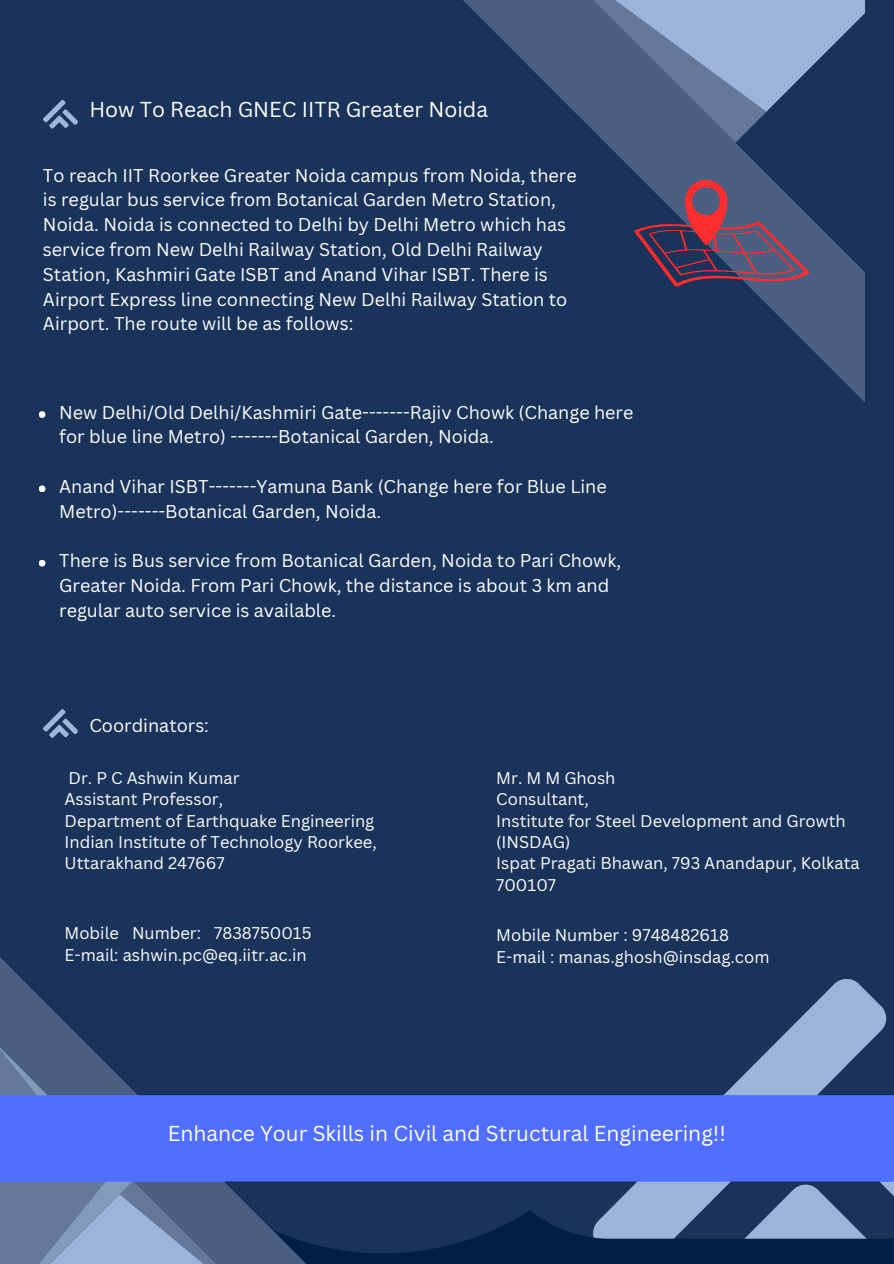
<style>
.page{position:relative;width:894px;height:1264px;background:#fff}
.page>*{position:absolute;margin:0;border:0;box-sizing:border-box;transform-origin:0 0}
.t1{font:21px "Canva Sans";color:#fff}
.t2{font:18px/24.8px "Canva Sans";color:#fff}
.t3{font:16.5px/21.3px "Canva Sans";color:#fff}
</style>
<div class="page">
<div style="left:0;top:0;width:893px;height:1263px;background:#1a335a"></div>
<svg style="left:39px;top:411px;width:6px;height:7px"></svg>
<svg style="left:39px;top:485px;width:6px;height:7px"></svg>
<svg style="left:39px;top:560px;width:6px;height:6px"></svg>
<svg style="left:43px;top:100px;width:35px;height:29px"></svg>
<svg style="left:43px;top:709px;width:35px;height:29px"></svg>
<img style="left:0;top:957px;width:893px;height:306px">
<img style="left:463px;top:0;width:403px;height:403px">
<p class="t1" style="left:89px;top:95px;width:400px">How To Reach GNEC IITR Greater Noida</p>
<p class="t2" style="left:43px;top:162px;width:535px">To reach IIT Roorkee Greater Noida campus from Noida, there is regular bus service from Botanical Garden Metro Station, Noida. Noida is connected to Delhi by Delhi Metro which has service from New Delhi Railway Station, Old Delhi Railway Station, Kashmiri Gate ISBT and Anand Vihar ISBT. There is Airport Express line connecting New Delhi Railway Station to Airport. The route will be as follows:</p>
<p class="t2" style="left:59px;top:399px;width:575px">New Delhi/Old Delhi/Kashmiri Gate-------Rajiv Chowk (Change here for blue line Metro) -------Botanical Garden, Noida.</p>
<p class="t2" style="left:59px;top:473px;width:549px">Anand Vihar ISBT-------Yamuna Bank (Change here for Blue Line<br>Metro)-------Botanical Garden, Noida.</p>
<p class="t2" style="left:59px;top:548px;width:563px">There is Bus service from Botanical Garden, Noida to Pari Chowk,<br>Greater Noida. From Pari Chowk, the distance is about 3 km and regular auto service is available.</p>
<p class="t2" style="left:89px;top:713px;width:121px">Coordinators:</p>
<p class="t3" style="left:64px;top:766px;width:313px">Dr. P C Ashwin Kumar<br>Assistant Professor,<br>Department of Earthquake Engineering<br>Indian Institute of Technology Roorkee,<br>Uttarakhand 247667</p>
<p class="t3" style="left:64px;top:922px;width:248px">Mobile Number: 7838750015<br>E-mail: ashwin.pc@eq.iitr.ac.in</p>
<p class="t3" style="left:496px;top:766px;width:365px">Mr. M M Ghosh<br>Consultant,<br>Institute for Steel Development and Growth (INSDAG)<br>Ispat Pragati Bhawan, 793 Anandapur, Kolkata<br>700107</p>
<p class="t3" style="left:496px;top:924px;width:274px">Mobile Number : 9748482618<br>E-mail : manas.ghosh@insdag.com</p>
<p class="t1" style="left:168px;top:1118px;width:559px">Enhance Your Skills in Civil and Structural Engineering!!</p>
</div>
